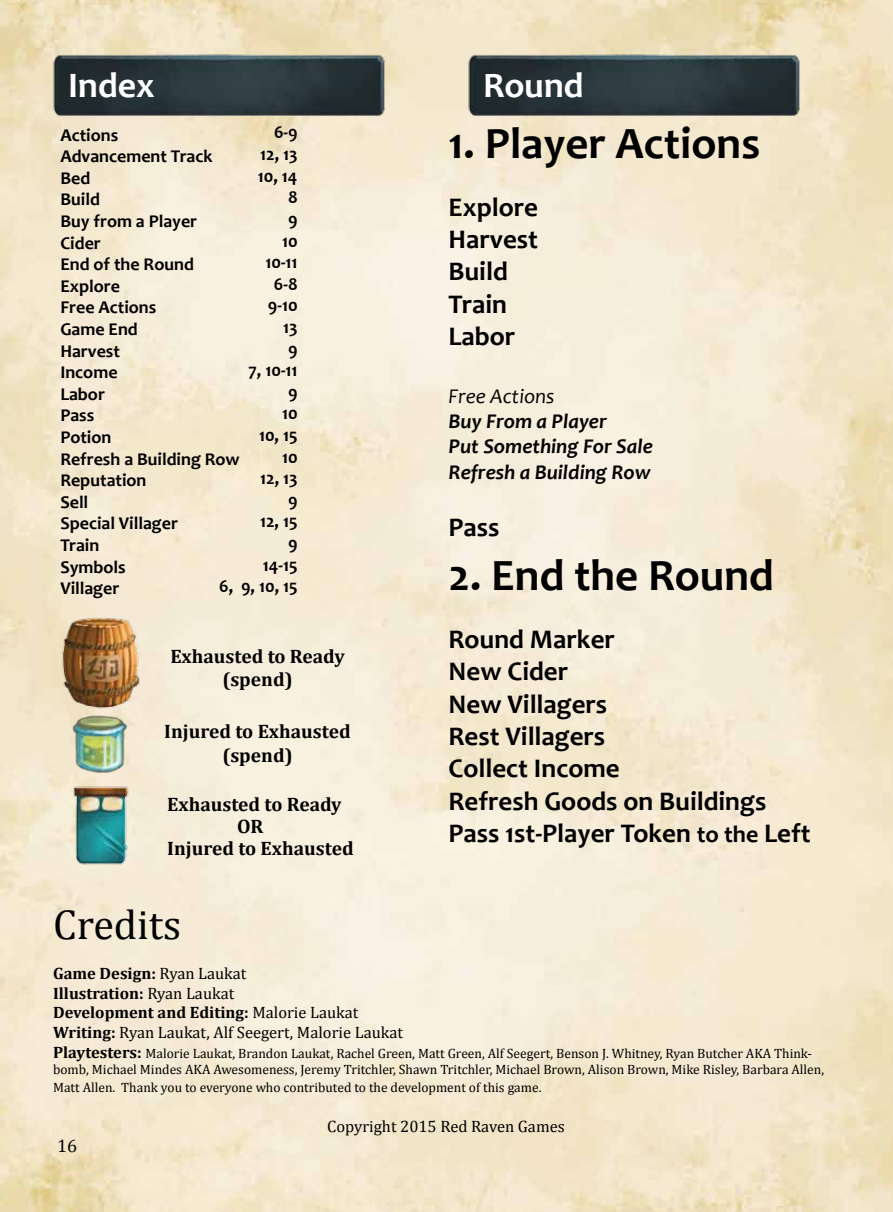
<style>
.page{position:relative;width:893px;height:1212px;background:#fff}
.page>*{position:absolute;margin:0;border:0;box-sizing:border-box;transform-origin:0 0}
.t1{font:700 45px "Candara";color:#000}
.t2{font:42px "Cambria";color:#000}
.t3{font:700 36px "Candara";color:#fff}
.t4{font:700 27px/32.4px "Candara";color:#000}
.t5{font:italic 700 21px/25.2px "Candara";color:#000}
.t6{font:italic 21px "Candara";color:#000}
.t7{font:700 19.5px/23.4px "Cambria";color:#000;text-align:center}
.t8{font:700 18px/21.6px "Candara";color:#000}
.t9{font:18px "Cambria";color:#000}
.t10{font:16.5px/19.8px "Cambria";color:#000}
.t11{font:13.5px/16.2px "Cambria";color:#000}
.s1{font-size:24px}
.s2{font-weight:700}
.s3{font-weight:700;font-size:16.5px}
</style>
<div class="page">
<img style="left:35px;top:37px;width:381px;height:94px">
<img style="left:450px;top:37px;width:381px;height:94px">
<img style="left:43px;top:766px;width:115px;height:116px">
<img style="left:43px;top:603px;width:115px;height:116px">
<img style="left:45px;top:685px;width:116px;height:115px">
<h3 class="t3" style="left:68px;top:63px;width:88px">Index</h3>
<h3 class="t3" style="left:483px;top:63px;width:102px">Round</h3>
<h3 class="t8" style="left:219px;top:122px;width:80px;text-align:right">6-9<br>12, 13<br>10, 14<br>8<br>9<br>10<br>10-11<br>6-8<br>9-10<br>13<br>9<br>7, 10-11<br>9<br>10<br>10, 15<br>10<br>12, 13<br>9<br>12, 15<br>9<br>14-15<br>6, 9, 10, 15</h3>
<h3 class="t8" style="left:60px;top:124px;width:181px">Actions<br>Advancement Track<br>Bed<br>Build<br>Buy from a Player<br>Cider<br>End of the Round<br>Explore<br>Free Actions<br>Game End<br>Harvest<br>Income<br>Labor<br>Pass<br>Potion<br>Refresh a Building Row<br>Reputation<br>Sell<br>Special Villager<br>Train<br>Symbols<br>Villager</h3>
<h3 class="t7" style="left:170px;top:644px;width:176px">Exhausted to Ready (spend)</h3>
<h3 class="t7" style="left:164px;top:719px;width:188px">Injured to Exhausted (spend)</h3>
<h3 class="t7" style="left:167px;top:792px;width:176px">Exhausted to Ready</h3>
<h3 class="t7" style="left:237px;top:814px;width:28px">OR</h3>
<h3 class="t7" style="left:167px;top:836px;width:188px">Injured to Exhausted</h3>
<h1 class="t1" style="left:449px;top:115px;width:313px">1. Player Actions</h1>
<h3 class="t4" style="left:449px;top:190px;width:91px">Explore<br>Harvest<br>Build<br>Train<br>Labor</h3>
<h3 class="t6" style="left:449px;top:383px;width:107px">Free Actions</h3>
<h3 class="t5" style="left:449px;top:408px;width:206px">Buy From a Player<br>Put Something For Sale<br>Refresh a Building Row</h3>
<h3 class="t4" style="left:449px;top:511px;width:52px">Pass</h3>
<h1 class="t1" style="left:449px;top:547px;width:327px">2. End the Round</h1>
<h3 class="t4" style="left:449px;top:622px;width:364px">Round Marker<br>New Cider<br>New Villagers<br>Rest Villagers<br>Collect Income<br>Refresh Goods on Buildings<br>Pass 1st-Player Token <span class="s1">to the</span> Left</h3>
<h2 class="t2" style="left:53px;top:900px;width:130px">Credits</h2>
<p class="t10" style="left:53px;top:963px;width:351px"><span class="s2">Game Design:</span> Ryan Laukat<br><span class="s2">Illustration:</span> Ryan Laukat<br><span class="s2">Development and Editing:</span> Malorie Laukat <span class="s2">Writing:</span> Ryan Laukat, Alf Seegert, Malorie Laukat</p>
<p class="t11" style="left:53px;top:1045px;width:773px"><span class="s3">Playtesters:</span> Malorie Laukat, Brandon Laukat, Rachel Green, Matt Green, Alf Seegert, Benson J. Whitney, Ryan Butcher AKA Think&shy;bomb, Michael Mindes AKA Awesomeness, Jeremy Tritchler, Shawn Tritchler, Michael Brown, Alison Brown, Mike Risley, Barbara Allen,</p>
<p class="t11" style="left:53px;top:1079px;width:490px">Matt Allen. Thank you to everyone who contributed to the development of this game.</p>
<p class="t10" style="left:327px;top:1116px;width:239px">Copyright 2015 Red Raven Games</p>
<h3 class="t9" style="left:57px;top:1135px;width:21px">16</h3>
</div>
